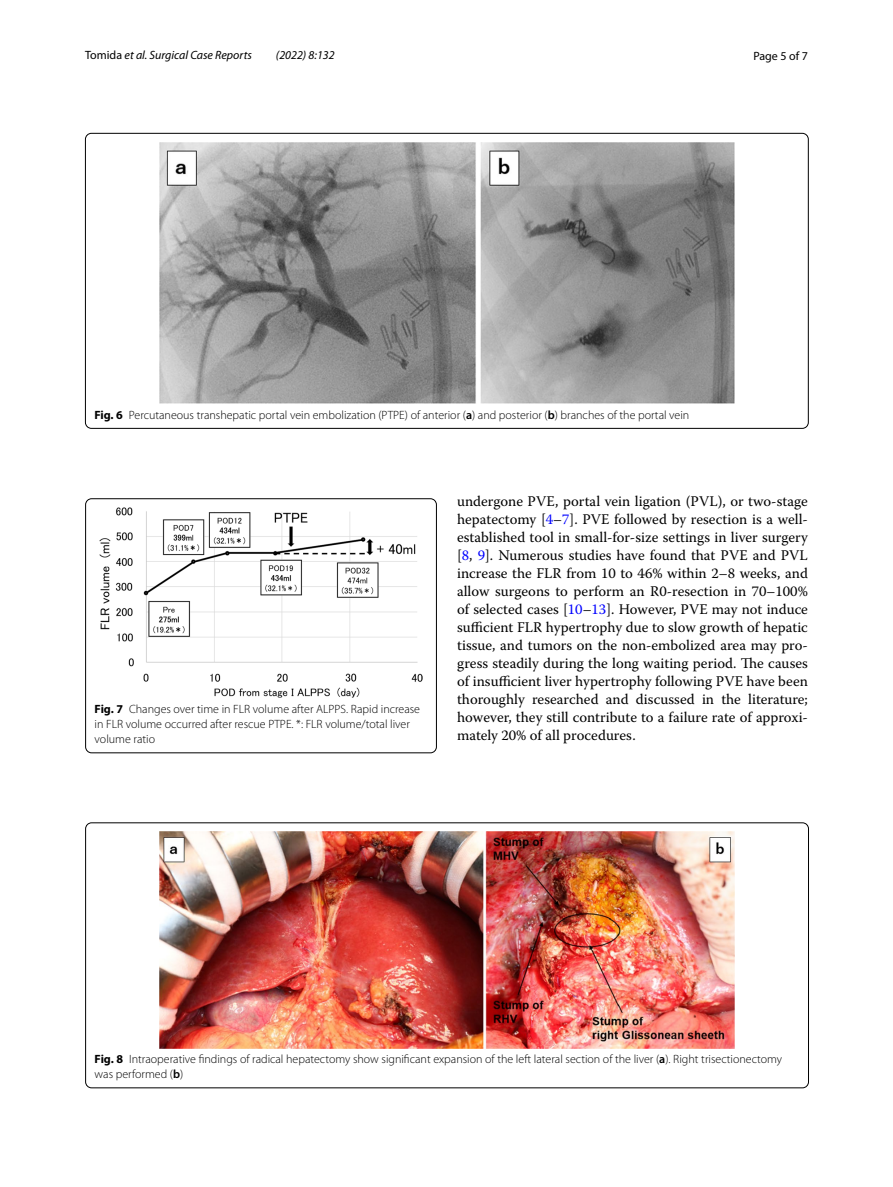
<style>
.page{position:relative;width:893px;height:1187px;background:#fff}
.page>*{position:absolute;margin:0;border:0;box-sizing:border-box;transform-origin:0 0}
.t1{font:14.7px/18px "Warnock Pro";color:#000;text-align:justify}
.t2{font:300 12px/15px "Myriad Pro";color:#000}
.t3{font:italic 12px "Myriad Pro";color:#000}
.t4{font:12px "Myriad Pro";color:#000}
.s1{font-style:normal}
.s2{font-weight:700}
.s3{font-weight:600}
.s4{color:#00f}
</style>
<div class="page">
<img style="left:160px;top:142px;width:574px;height:262px">
<img style="left:99px;top:507px;width:324px;height:190px">
<div style="left:85px;top:498px;width:352px;height:255px;border:1px solid #000;border-radius:6px"></div>
<img style="left:160px;top:831px;width:574px;height:217px">
<div style="left:85px;top:822px;width:724px;height:265px;border:1px solid #000;border-radius:6px"></div>
<p class="t3" style="left:85px;top:48px;width:168px"><span class="s1">Tomida</span> et al. Surgical Case Reports</p>
<p class="t3" style="left:276px;top:48px;width:60px">(2022) 8:132</p>
<p class="t4" style="left:753px;top:48px;width:56px">Page 5 of 7</p>
<p class="t2" style="left:94px;top:407px;width:596px"><span class="s2">Fig. 6</span> Percutaneous transhepatic portal vein embolization (PTPE) of anterior (<span class="s3">a</span>) and posterior (<span class="s3">b</span>) branches of the portal vein</p>
<p class="t2" style="left:95px;top:701px;width:327px"><span class="s2">Fig. 7</span> Changes over time in FLR volume after ALPPS. Rapid increase in FLR volume occurred after rescue PTPE. *: FLR volume/total liver volume ratio</p>
<p class="t1" style="left:457px;top:492px;width:352px">undergone PVE, portal vein ligation (PVL), or two-stage hepatectomy [<span class="s4">4</span>–<span class="s4">7</span>]. PVE followed by resection is a well&shy;established tool in small-for-size settings in liver surgery [<span class="s4">8</span>, <span class="s4">9</span>]. Numerous studies have found that PVE and PVL increase the FLR from 10 to 46% within 2–8 weeks, and allow surgeons to perform an R0-resection in 70–100% of selected cases [<span class="s4">10</span>–<span class="s4">13</span>]. However, PVE may not induce sufficient FLR hypertrophy due to slow growth of hepatic tissue, and tumors on the non-embolized area may pro&shy;gress steadily during the long waiting period. The causes of insufficient liver hypertrophy following PVE have been thoroughly researched and discussed in the literature; however, they still contribute to a failure rate of approxi&shy;mately 20% of all procedures.</p>
<p class="t2" style="left:95px;top:1052px;width:689px"><span class="s2">Fig. 8</span> Intraoperative findings of radical hepatectomy show significant expansion of the left lateral section of the liver (<span class="s3">a</span>). Right trisectionectomy was performed (<span class="s3">b</span>)</p>
</div>
